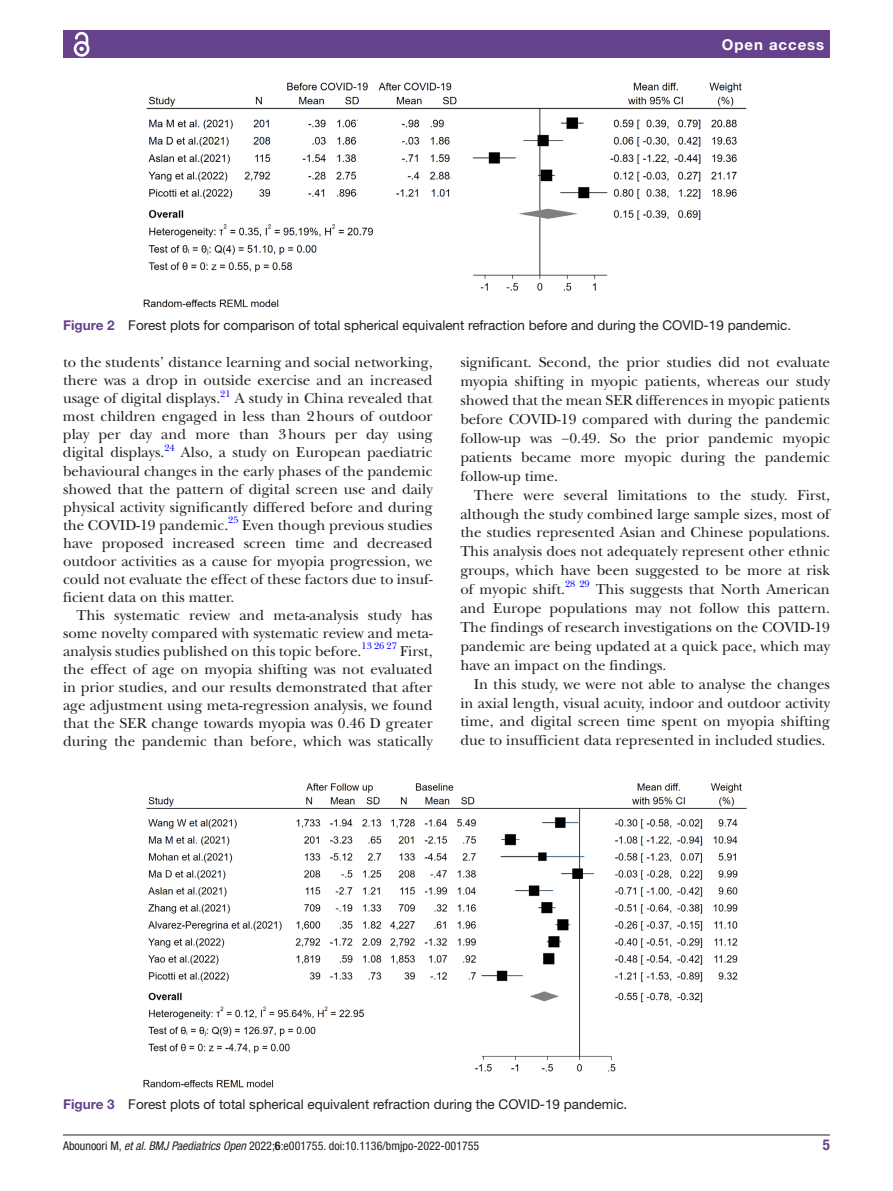
<style>
.page{position:relative;width:893px;height:1191px;background:#fff}
.page>*{position:absolute;margin:0;border:0;box-sizing:border-box;transform-origin:0 0}
.t1{font:15px/18px "New Baskerville";color:#231f20;text-align:justify}
.t2{font:700 15px "Helvetica Neue LT Std";letter-spacing:.065em;color:#fff}
.t3{font:700 condensed 15px "Helvetica Neue LT Std";color:#66428c}
.t4{font:13.5px "Helvetica Neue LT Std";color:#231f20}
.t5{font:condensed 12px "Helvetica Neue LT Std";color:#231f20}
.t6{font:9.9px "New Baskerville";color:#00f}
.s1{font-weight:700;color:#66428c}
.s2{font-style:italic}
.s3{font-weight:700}
</style>
<div class="page">
<hr style="left:63px;top:1134px;width:767px;height:1px;background:#231f20">
<div style="left:63px;top:31px;width:767px;height:27px;background:#66428c"></div>
<svg style="left:73px;top:31px;width:17px;height:26px"></svg>
<img style="left:143px;top:82px;width:604px;height:226px">
<img style="left:143px;top:783px;width:604px;height:305px">
<p class="t2" style="left:722px;top:35px;width:104px">Open access</p>
<p class="t4" style="left:63px;top:317px;width:730px"><span class="s1">Figure 2</span> Forest plots for comparison of total spherical equivalent refraction before and during the COVID-19 pandemic.</p>
<p class="t1" style="left:63px;top:354px;width:371px">to the students’ distance learning and social networking, there was a drop in outside exercise and an increased usage of digital displays.</p>
<p class="t6" style="left:220px;top:388px;width:12px">21</p>
<p class="t1" style="left:63px;top:390px;width:371px;text-indent:172px">A study in China revealed that most children engaged in less than 2hours of outdoor play per day and more than 3hours per day using digital displays.<sup>24</sup> Also, a study on European paediatric behavioural changes in the early phases of the pandemic showed that the pattern of digital screen use and daily physical activity significantly differed before and during the COVID-19 pandemic.</p>
<p class="t6" style="left:228px;top:514px;width:12px">25</p>
<p class="t1" style="left:63px;top:516px;width:371px;text-indent:179px">Even though previous studies have proposed increased screen time and decreased outdoor activities as a cause for myopia progression, we could not evaluate the effect of these factors due to insuf&shy;ficient data on this matter.</p>
<p class="t1" style="left:63px;top:606px;width:371px;text-indent:14px">This systematic review and meta-analysis study has some novelty compared with systematic review and meta&shy;analysis studies published on this topic before.</p>
<p class="t6" style="left:361px;top:640px;width:37px">13 26 27</p>
<p class="t1" style="left:63px;top:642px;width:371px;text-indent:337px">First, the effect of age on myopia shifting was not evaluated in prior studies, and our results demonstrated that after age adjustment using meta-regression analysis, we found that the SER change towards myopia was 0.46 D greater during the pandemic than before, which was statically</p>
<p class="t1" style="left:460px;top:353px;width:371px;line-height:18.9px">significant. Second, the prior studies did not evaluate myopia shifting in myopic patients, whereas our study showed that the mean SER differences in myopic patients before COVID-19 compared with during the pandemic follow-up was −0.49. So the prior pandemic myopic patients became more myopic during the pandemic follow-up time.</p>
<p class="t1" style="left:460px;top:485px;width:371px;line-height:18.9px;text-indent:14px">There were several limitations to the study. First, although the study combined large sample sizes, most of the studies represented Asian and Chinese populations.<br>This analysis does not adequately represent other ethnic groups, which have been suggested to be more at risk of myopic shift.</p>
<p class="t6" style="left:565px;top:578px;width:26px">28 29</p>
<p class="t1" style="left:460px;top:580px;width:371px;line-height:18.9px;text-indent:135px">This suggests that North American and Europe populations may not follow this pattern.<br>The findings of research investigations on the COVID-19 pandemic are being updated at a quick pace, which may have an impact on the findings.</p>
<p class="t1" style="left:460px;top:674px;width:371px;line-height:18.9px;text-indent:14px">In this study, we were not able to analyse the changes in axial length, visual acuity, indoor and outdoor activity time, and digital screen time spent on myopia shifting due to insufficient data represented in included studies.</p>
<p class="t4" style="left:63px;top:1096px;width:566px"><span class="s1">Figure 3</span> Forest plots of total spherical equivalent refraction during the COVID-19 pandemic.</p>
<p class="t5" style="left:63px;top:1138px;width:418px">Abounoori M, <span class="s2">et al</span>. <span class="s2">BMJ Paediatrics Open</span> 2022;<span class="s3">6</span>:e001755. doi:10.1136/bmjpo-2022-001755</p>
<p class="t3" style="left:823px;top:1135px;width:9px">5</p>
</div>
